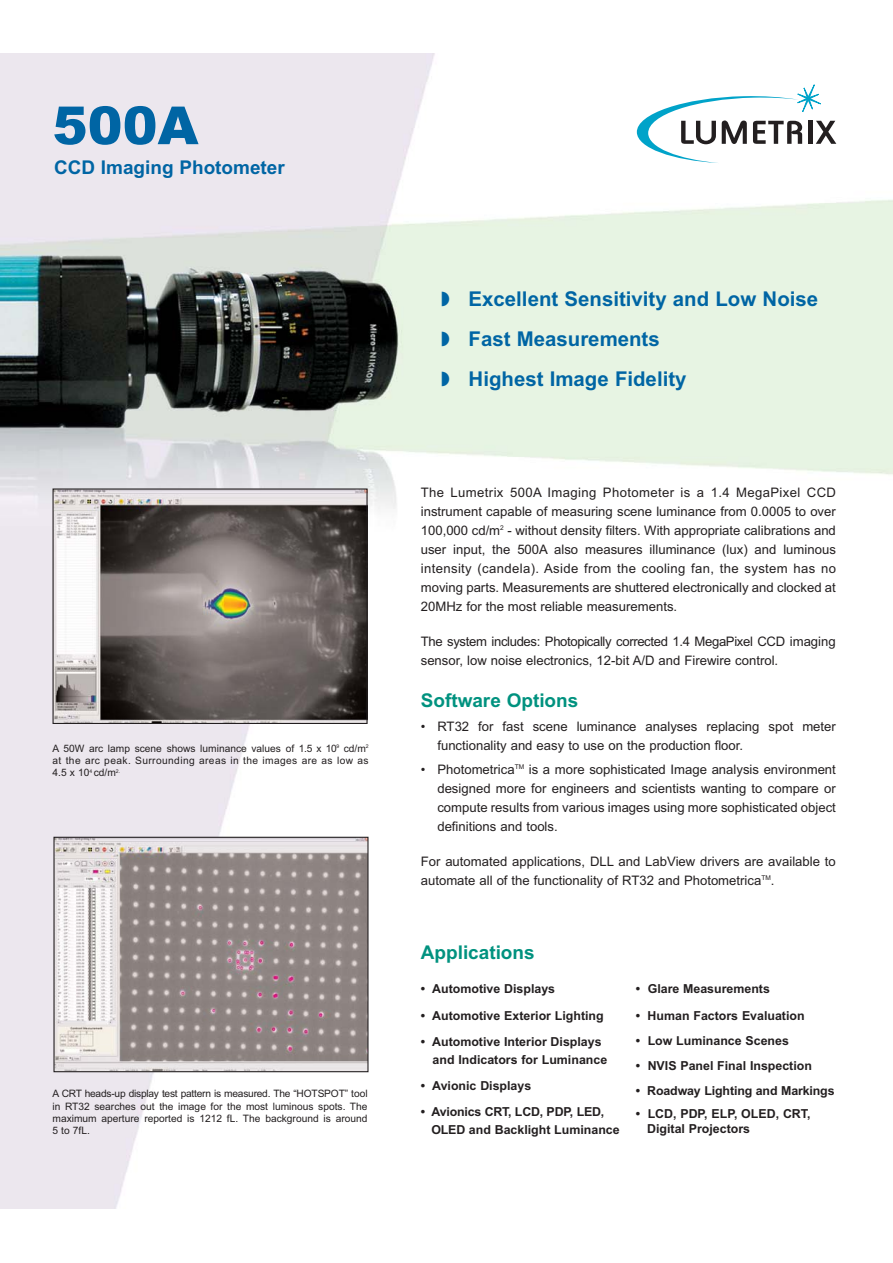
<style>
.page{position:relative;width:893px;height:1263px;background:#fff}
.page>*{position:absolute;margin:0;border:0;box-sizing:border-box;transform-origin:0 0}
.t1{font:900 52.5px "Arial";color:#0065a4}
.t2{font:20.4px/40.2px "Arial Bold MS";color:#0065a4}
.t3{font:18.9px "Arial Bold MS";color:#00927f}
.t4{font:18.9px "Arial Bold MS";color:#0065a4}
.t5{font:13.2px/18.9px "Arial MS";color:#231f20}
.t6{font:12.45px/17.5px "Arial Bold MS";color:#231f20}
.t7{font:10.2px/12.3px "Arial MS";color:#231f20;text-align:justify}
</style>
<div class="page">
<img style="left:0;top:54px;width:893px;height:1155px">
<img style="left:55px;top:490px;width:311px;height:232px">
<div style="left:53px;top:488px;width:315px;height:236px;border:1px solid #231f20"></div>
<img style="left:55px;top:839px;width:311px;height:231px">
<div style="left:53px;top:837px;width:315px;height:235px;border:1px solid #231f20"></div>
<svg style="left:636px;top:73px;width:200px;height:90px"></svg>
<h1 class="t1" style="left:53px;top:107px;width:147px">500A</h1>
<h3 class="t4" style="left:54px;top:161px;width:232px">CCD Imaging Photometer</h3>
<p class="t7" style="left:53px;top:743px;width:318px">A 50W arc lamp scene shows luminance values of 1.5 x 10<sup>9</sup> cd/m<sup>2 </sup>at the arc peak. Surrounding areas in the images are as low as 4.5 x 10<sup>4</sup> cd/m<sup>2.</sup></p>
<p class="t7" style="left:53px;top:1089px;width:317px">A CRT heads-up display test pattern is measured. The “HOTSPOT” tool in RT32 searches out the image for the most luminous spots. The maximum aperture reported is 1212 fL. The background is around 5 to 7fL.</p>
<h2 class="t2" style="left:441px;top:280px;width:378px">◗ Excellent Sensitivity and Low Noise ◗ Fast Measurements<br>◗ Highest Image Fidelity</h2>
<p class="t5" style="left:421px;top:484px;width:417px;text-align:justify">The Lumetrix 500A Imaging Photometer is a 1.4 MegaPixel CCD instrument capable of measuring scene luminance from 0.0005 to over 100,000 cd/m<sup>2</sup> - without density filters. With appropriate calibrations and user input, the 500A also measures illuminance (lux) and luminous intensity (candela). Aside from the cooling fan, the system has no moving parts. Measurements are shuttered electronically and clocked at 20MHz for the most reliable measurements.</p>
<p class="t5" style="left:421px;top:633px;width:416px">The system includes: Photopically corrected 1.4 MegaPixel CCD imaging sensor, low noise electronics, 12-bit A/D and Firewire control.</p>
<h3 class="t3" style="left:421px;top:693px;width:159px">Software Options</h3>
<p class="t5" style="left:437px;top:718px;width:400px;text-indent:-17px">• RT32 for fast scene luminance analyses replacing spot meter functionality and easy to use on the production floor.</p>
<p class="t5" style="left:437px;top:761px;width:400px;text-align:justify;text-indent:-17px">• Photometrica<sup>TM</sup> is a more sophisticated Image analysis environment designed more for engineers and scientists wanting to compare or compute results from various images using more sophisticated object definitions and tools.</p>
<p class="t5" style="left:421px;top:853px;width:416px">For automated applications, DLL and LabView drivers are available to automate all of the functionality of RT32 and Photometrica<sup>TM</sup>.</p>
<h3 class="t3" style="left:421px;top:945px;width:115px">Applications</h3>
<p class="t6" style="left:421px;top:981px;width:136px">• Automotive Displays</p>
<p class="t6" style="left:421px;top:1008px;width:184px">• Automotive Exterior Lighting</p>
<p class="t6" style="left:433px;top:1034px;width:176px;text-indent:-12px">• Automotive Interior Displays and Indicators for Luminance</p>
<p class="t6" style="left:421px;top:1078px;width:112px">• Avionic Displays</p>
<p class="t6" style="left:431px;top:1105px;width:190px;text-indent:-11px">• Avionics CRT, LCD, PDP, LED,<br>OLED and Backlight Luminance</p>
<p class="t6" style="left:636px;top:981px;width:136px">• Glare Measurements</p>
<p class="t6" style="left:636px;top:1008px;width:170px">• Human Factors Evaluation</p>
<p class="t6" style="left:636px;top:1033px;width:155px">• Low Luminance Scenes</p>
<p class="t6" style="left:636px;top:1058px;width:178px">• NVIS Panel Final Inspection</p>
<p class="t6" style="left:636px;top:1083px;width:200px">• Roadway Lighting and Markings</p>
<p class="t6" style="left:647px;top:1108px;width:165px;line-height:14.5px;text-indent:-11px">• LCD, PDP, ELP, OLED, CRT,<br>Digital Projectors</p>
</div>
